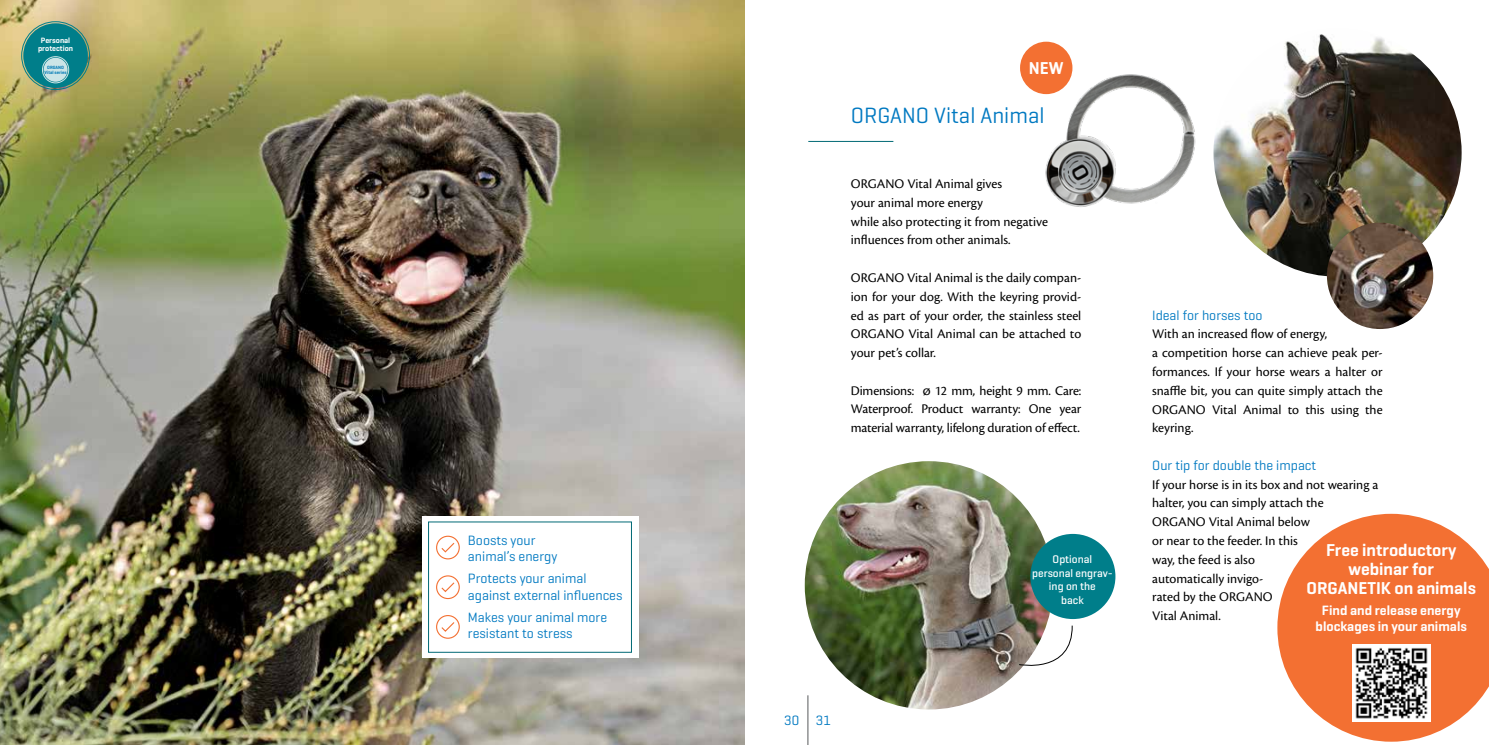
<style>
.page{position:relative;width:1489px;height:745px;background:#fff}
.page>*{position:absolute;margin:0;border:0;box-sizing:border-box;transform-origin:0 0}
.t1{font:22.5px "Geogrotesque";color:#0079c1}
.t2{font:600 17.5px/18.8px "Geogrotesque";color:#fff;text-align:center}
.t3{font:13.75px/18.8px "Cronos Pro";color:#000}
.t4{font:13.75px/16.2px "Geogrotesque";color:#0079c1}
.t5{font:600 13.75px/16.2px "Geogrotesque";color:#fff;text-align:center}
.t6{font:500 11.25px/13.5px "Geogrotesque";color:#fff;text-align:center}
.t7{font:600 7.88px/8.8px "Geogrotesque";color:#fff;text-align:center}
.t8{font:600 4.75px/5px "Geogrotesque";color:#0079c1;text-align:center}
</style>
<div class="page">
<img style="left:0;top:0;width:744px;height:744px">
<div style="left:422px;top:516px;width:216px;height:141px;background:#fff"></div>
<div style="left:436px;top:535px;width:24px;height:24px;border:1px solid #f37032;border-radius:50%"></div>
<svg style="left:441px;top:542px;width:14px;height:11px"></svg>
<div style="left:436px;top:575px;width:24px;height:23px;border:1px solid #f37032;border-radius:50%"></div>
<svg style="left:441px;top:582px;width:14px;height:10px"></svg>
<div style="left:436px;top:614px;width:24px;height:24px;border:1px solid #f37032;border-radius:50%"></div>
<svg style="left:441px;top:622px;width:14px;height:10px"></svg>
<div style="left:428px;top:521px;width:204px;height:131px;border:1px solid #006975"></div>
<div style="left:23px;top:23px;width:65px;height:65px;background:#007e8a;border-radius:50%"></div>
<div style="left:21px;top:21px;width:69px;height:69px;border:1px solid #007e8a;border-radius:50%"></div>
<div style="left:44px;top:58px;width:24px;height:24px;background:#cce5e7;border-radius:50%"></div>
<div style="left:42px;top:56px;width:27px;height:27px;border:1px solid #fff;border-radius:50%"></div>
<img style="left:804px;top:461px;width:248px;height:248px;border-radius:124px">
<div style="left:1030px;top:533px;width:85px;height:85px;background:#007e8a;border-radius:50%"></div>
<img style="left:1036px;top:60px;width:160px;height:147px">
<hr style="left:808px;top:141px;width:85px;height:1px;background:#006975">
<hr style="left:807px;top:694px;width:1px;height:50px;background:#58595b">
<img style="left:1213px;top:28px;width:248px;height:248px;border-radius:124px">
<svg style="left:1018px;top:624px;width:55px;height:48px"></svg>
<div style="left:1019px;top:42px;width:53px;height:52px;background:#f37032;border-radius:50%"></div>
<img style="left:1326px;top:222px;width:106px;height:107px;border-radius:53px">
<svg style="left:1277px;top:513px;width:211px;height:228px;fill:#f37032"></svg>
<img style="left:1352px;top:644px;width:77px;height:77px">
<p class="t7" style="left:38px;top:35px;width:37px">Personal protection</p>
<p class="t8" style="left:45px;top:65px;width:23px">ORGANO<br>Vital series</p>
<p class="t4" style="left:468px;top:531px;width:91px">Boosts your animal’s energy</p>
<p class="t4" style="left:468px;top:569px;width:156px">Protects your animal against external influences</p>
<p class="t4" style="left:468px;top:608px;width:141px">Makes your animal more resistant to stress</p>
<p class="t2" style="left:1028px;top:59px;width:36px">NEW</p>
<h1 class="t1" style="left:850px;top:101px;width:195px">ORGANO Vital Animal</h1>
<p class="t3" style="left:850px;top:174px;width:198px">ORGANO Vital Animal gives<br>your animal more energy<br>while also protecting it from negative influences from other animals.</p>
<p class="t3" style="left:850px;top:268px;width:232px;text-align:justify">ORGANO Vital Animal is the daily compan&shy;ion for your dog. With the keyring provid&shy;ed as part of your order, the stainless steel ORGANO Vital Animal can be attached to your pet’s collar.</p>
<p class="t3" style="left:850px;top:381px;width:232px;text-align:justify">Dimensions: Ø 12 mm, height 9 mm. Care:<br>Waterproof. Product warranty: One year material warranty, lifelong duration of effect.</p>
<p class="t4" style="left:784px;top:711px;width:48px">30 31</p>
<p class="t6" style="left:1032px;top:552px;width:82px">Optional personal engrav&shy;ing on the<br>back</p>
<p class="t4" style="left:1152px;top:306px;width:112px">Ideal for horses too</p>
<p class="t3" style="left:1152px;top:324px;width:232px">With an increased flow of energy,<br>a competition horse can achieve peak per&shy;formances. If your horse wears a halter or snaffle bit, you can quite simply attach the ORGANO Vital Animal to this using the keyring.</p>
<p class="t4" style="left:1152px;top:456px;width:166px">Our tip for double the impact</p>
<p class="t3" style="left:1152px;top:474px;width:227px">If your horse is in its box and not wearing a halter, you can simply attach the<br>ORGANO Vital Animal below<br>or near to the feeder. In this<br>way, the feed is also<br>automatically invigo-<br>rated by the ORGANO<br>Vital Animal.</p>
<p class="t2" style="left:1306px;top:540px;width:171px">Free introductory webinar for<br>ORGANETIK on animals</p>
<p class="t5" style="left:1315px;top:601px;width:153px">Find and release energy blockages in your animals</p>
</div>
